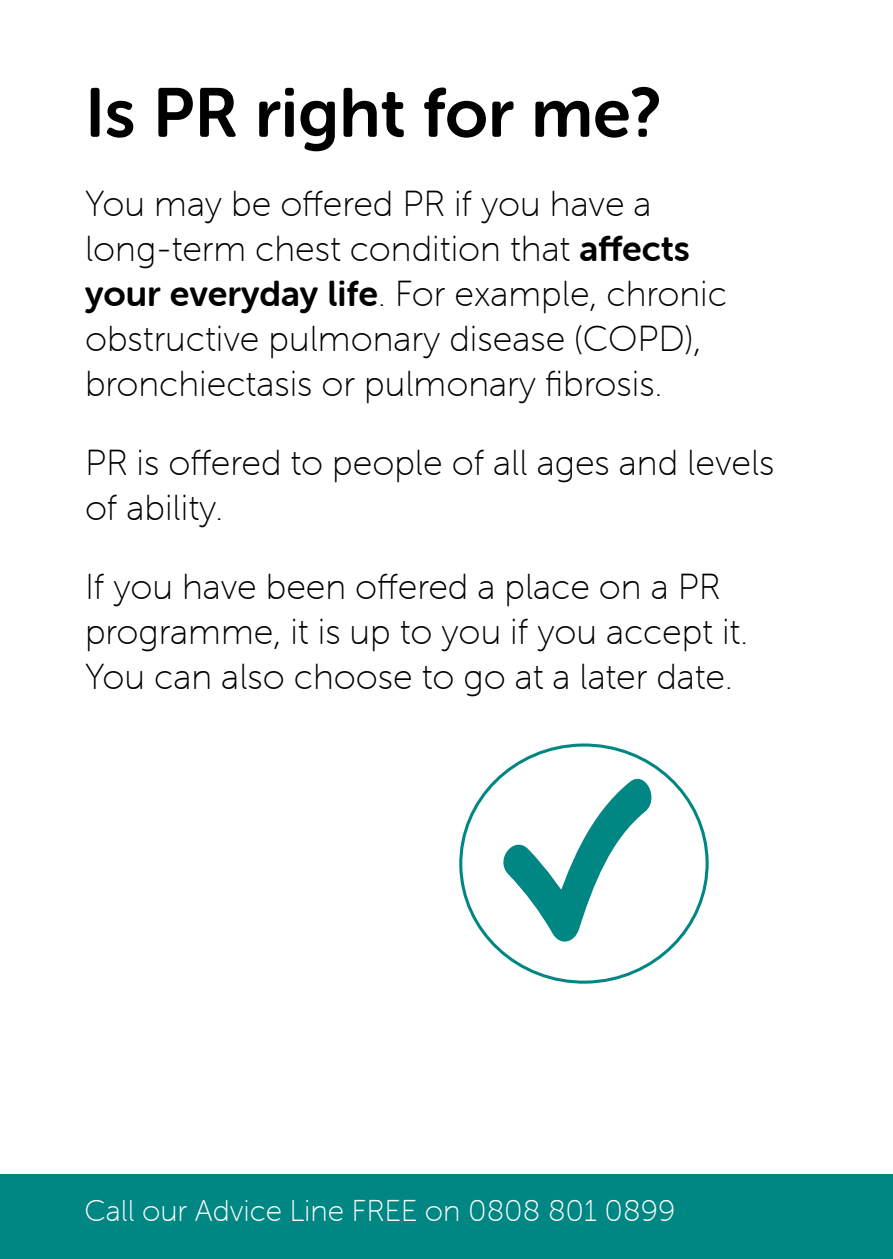
<style>
.page{position:relative;width:893px;height:1259px;background:#fff}
.page>*{position:absolute;margin:0;border:0;box-sizing:border-box;transform-origin:0 0}
.t1{font:69px "Museo Sans Rounded 700";color:#000}
.t2{font:36px/45px "Museo Sans Rounded 100";color:#000}
.t3{font:30px "Museo Sans Rounded 100";color:#fff}
.s1{font-family:"Museo Sans Rounded 700"}
</style>
<div class="page">
<div style="left:0;top:1174px;width:893px;height:85px;background:#008683"></div>
<svg style="left:459px;top:743px;width:250px;height:241px"></svg>
<h1 class="t1" style="left:85px;top:75px;width:578px">Is PR right for me?</h1>
<p class="t2" style="left:85px;top:181px;width:643px">You may be offered PR if you have a long-term chest condition that <span class="s1">affects your everyday life</span>. For example, chronic obstructive pulmonary disease (COPD), bronchiectasis or pulmonary fibrosis.</p>
<p class="t2" style="left:85px;top:440px;width:691px">PR is offered to people of all ages and levels of ability.</p>
<p class="t2" style="left:85px;top:564px;width:664px">If you have been offered a place on a PR programme, it is up to you if you accept it.<br>You can also choose to go at a later date.</p>
<p class="t3" style="left:84px;top:1195px;width:592px">Call our Advice Line FREE on 0808 801 0899</p>
<p class="t3" style="left:76px;top:1199px;width:514px">Call our Advice Line FREE on 0808 801</p>
</div>
